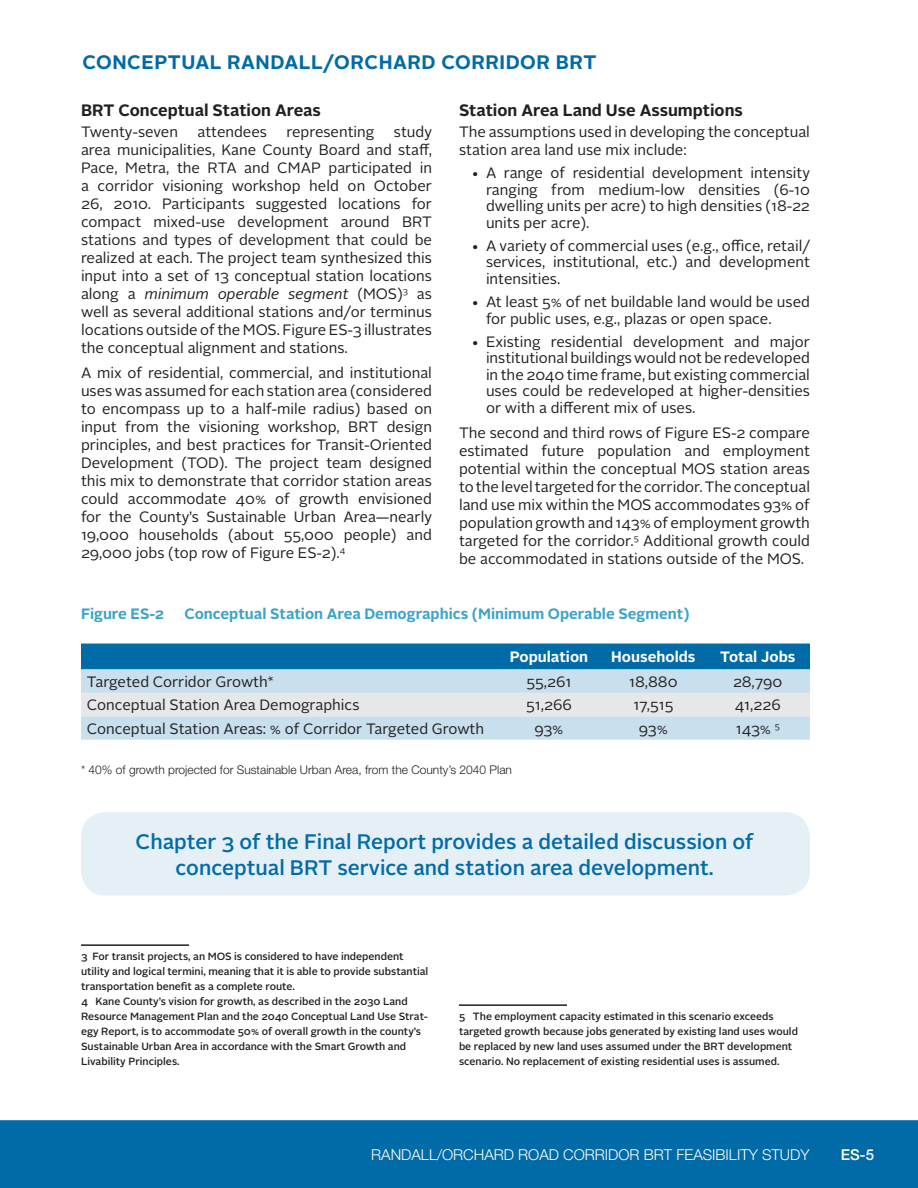
<style>
.page{position:relative;width:918px;height:1188px;background:#fff}
.page>*{position:absolute;margin:0;border:0;box-sizing:border-box;transform-origin:0 0}
.KANE_Callout_Box_Tex{font:500 21px/25.5px "Alright Sans";color:#006ba7;text-align:center}
.KANE_Head_1{font:700 19.5px "Alright Sans";letter-spacing:.025em;color:#006ba7}
.KANE_Head_2{font:700 16.5px "Alright Sans";color:#231f20}
.KANE_Main_Body{font:15px/18px "Alright Sans";color:#231f20;text-align:justify}
.KANE_Figure_Name{font:700 15px "Alright Sans";color:#3ca3ca}
.t1{font:300 15px "Helvetica Neue LT Std";color:#fff}
.t2{font:700 15px "Alright Sans";color:#fff}
.t3{font:500 15px "Helvetica Neue LT Std";color:#fff}
.t4{font:300 12px "Helvetica Neue LT Std";color:#231f20}
.KANE_Footnote{font:500 10.5px/15px "Alright Sans";color:#231f20}
.s1{font-style:italic}
</style>
<div class="page">
<div style="left:0;top:1120px;width:918px;height:68px;background:#006ba7;border:2px solid #006ba7"></div>
<hr style="left:81px;top:944px;width:108px;height:2px;background:#231f20">
<hr style="left:459px;top:1004px;width:108px;height:2px;background:#231f20">
<div style="left:81px;top:644px;width:729px;height:25px;background:#006ba7"></div>
<svg style="left:81px;top:669px;width:729px;height:71px;fill:#c8dfee"></svg>
<div style="left:81px;top:693px;width:729px;height:23px;background:#e6e7e9"></div>
<div style="left:81px;top:812px;width:729px;height:84px;background:#e5eff6;border-radius:25px"></div>
<p class="KANE_Head_1" style="left:82px;top:48px;width:515px">CONCEPTUAL RANDALL/ORCHARD CORRIDOR BRT</p>
<p class="KANE_Head_2" style="left:81px;top:98px;width:241px">BRT Conceptual Station Areas</p>
<p class="KANE_Main_Body" style="left:81px;top:123px;width:99px">Twenty-seven</p>
<p class="KANE_Main_Body" style="left:198px;top:123px;width:71px">attendees</p>
<p class="KANE_Main_Body" style="left:286px;top:123px;width:90px">representing</p>
<p class="KANE_Main_Body" style="left:81px;top:123px;width:353px;text-indent:313px">study area municipalities, Kane County Board and staff, Pace, Metra, the RTA and CMAP participated in a corridor visioning workshop held on October 26, 2010. Participants suggested locations for compact mixed-use development around BRT stations and types of development that could be realized at each. The project team synthesized this input into a set of 13 conceptual station locations along a <span class="s1">minimum operable segment</span> (MOS)<sup>3</sup> as well as several additional stations and/or terminus locations outside of the MOS. Figure ES-3 illustrates the conceptual alignment and stations.</p>
<p class="KANE_Main_Body" style="left:81px;top:364px;width:353px">A mix of residential, commercial, and institutional uses was assumed for each station area (considered to encompass up to a half-mile radius) based on input from the visioning workshop, BRT design principles, and best practices for Transit-Oriented Development (TOD). The project team designed this mix to demonstrate that corridor station areas could accommodate 40% of growth envisioned for the County’s Sustainable Urban Area—nearly 19,000 households (about 55,000 people) and 29,000 jobs (top row of Figure ES-2).<sup>4</sup></p>
<p class="KANE_Head_2" style="left:459px;top:98px;width:286px">Station Area Land Use Assumptions</p>
<p class="KANE_Main_Body" style="left:459px;top:123px;width:352px">The assumptions used in developing the conceptual station area land use mix include:</p>
<p class="KANE_Main_Body" style="left:486px;top:165px;width:326px;line-height:16.5px;text-indent:-15px">• A range of residential development intensity ranging from medium-low densities (6-10 dwelling units per acre) to high densities (18-22 units per acre).</p>
<p class="KANE_Main_Body" style="left:486px;top:238px;width:326px;line-height:16.5px;text-indent:-15px">• A variety of commercial uses (e.g., office, retail/ services, institutional, etc.) and development intensities.</p>
<p class="KANE_Main_Body" style="left:486px;top:294px;width:325px;line-height:16.5px;text-indent:-15px">• At least 5% of net buildable land would be used for public uses, e.g., plazas or open space.</p>
<p class="KANE_Main_Body" style="left:486px;top:334px;width:326px;line-height:16.5px;text-indent:-15px">• Existing residential development and major institutional buildings would not be redeveloped in the 2040 time frame, but existing commercial uses could be redeveloped at higher-densities or with a different mix of uses.</p>
<p class="KANE_Main_Body" style="left:459px;top:424px;width:353px">The second and third rows of Figure ES-2 compare estimated future population and employment potential within the conceptual MOS station areas to the level targeted for the corridor. The conceptual land use mix within the MOS accommodates 93% of population growth and 143% of employment growth targeted for the corridor.<sup>5</sup> Additional growth could be accommodated in stations outside of the MOS.</p>
<p class="KANE_Figure_Name" style="left:81px;top:603px;width:85px">Figure ES-2</p>
<p class="KANE_Figure_Name" style="left:184px;top:603px;width:507px">Conceptual Station Area Demographics (Minimum Operable Segment)</p>
<p class="t2" style="left:510px;top:646px;width:80px">Population</p>
<p class="t2" style="left:611px;top:646px;width:86px">Households</p>
<p class="t2" style="left:720px;top:646px;width:77px">Total Jobs</p>
<p class="KANE_Main_Body" style="left:87px;top:673px;width:188px">Targeted Corridor Growth*</p>
<p class="KANE_Main_Body" style="left:527px;top:673px;width:46px">55,261</p>
<p class="KANE_Main_Body" style="left:629px;top:673px;width:50px">18,880</p>
<p class="KANE_Main_Body" style="left:733px;top:673px;width:51px">28,790</p>
<p class="KANE_Main_Body" style="left:87px;top:696px;width:274px">Conceptual Station Area Demographics</p>
<p class="KANE_Main_Body" style="left:526px;top:696px;width:47px">51,266</p>
<p class="KANE_Main_Body" style="left:633px;top:696px;width:42px">17,515</p>
<p class="KANE_Main_Body" style="left:735px;top:696px;width:48px">41,226</p>
<p class="KANE_Main_Body" style="left:87px;top:720px;width:399px">Conceptual Station Areas: % of Corridor Targeted Growth</p>
<p class="KANE_Main_Body" style="left:534px;top:720px;width:30px">93%</p>
<p class="KANE_Main_Body" style="left:639px;top:720px;width:30px">93%</p>
<p class="KANE_Main_Body" style="left:736px;top:720px;width:46px">143% <sup>5</sup></p>
<p class="t4" style="left:81px;top:763px;width:433px">* 40% of growth projected for Sustainable Urban Area, from the County’s 2040 Plan</p>
<p class="KANE_Callout_Box_Tex" style="left:136px;top:829px;width:620px">Chapter 3 of the Final Report provides a detailed discussion of conceptual BRT service and station area development.</p>
<p class="KANE_Footnote" style="left:81px;top:949px;width:349px">3 For transit projects, an MOS is considered to have independent utility and logical termini, meaning that it is able to provide substantial transportation benefit as a complete route.</p>
<p class="KANE_Footnote" style="left:81px;top:994px;width:349px">4 Kane County’s vision for growth, as described in the 2030 Land Resource Management Plan and the 2040 Conceptual Land Use Strat&shy;egy Report, is to accommodate 50% of overall growth in the county’s Sustainable Urban Area in accordance with the Smart Growth and Livability Principles.</p>
<p class="KANE_Footnote" style="left:459px;top:1009px;width:340px">5 The employment capacity estimated in this scenario exceeds targeted growth because jobs generated by existing land uses would be replaced by new land uses assumed under the BRT development scenario. No replacement of existing residential uses is assumed.</p>
<p class="t1" style="left:371px;top:1145px;width:440px">RANDALL/ORCHARD ROAD CORRIDOR BRT FEASIBILITY STUDY</p>
<p class="t3" style="left:841px;top:1146px;width:35px">ES-5</p>
</div>
